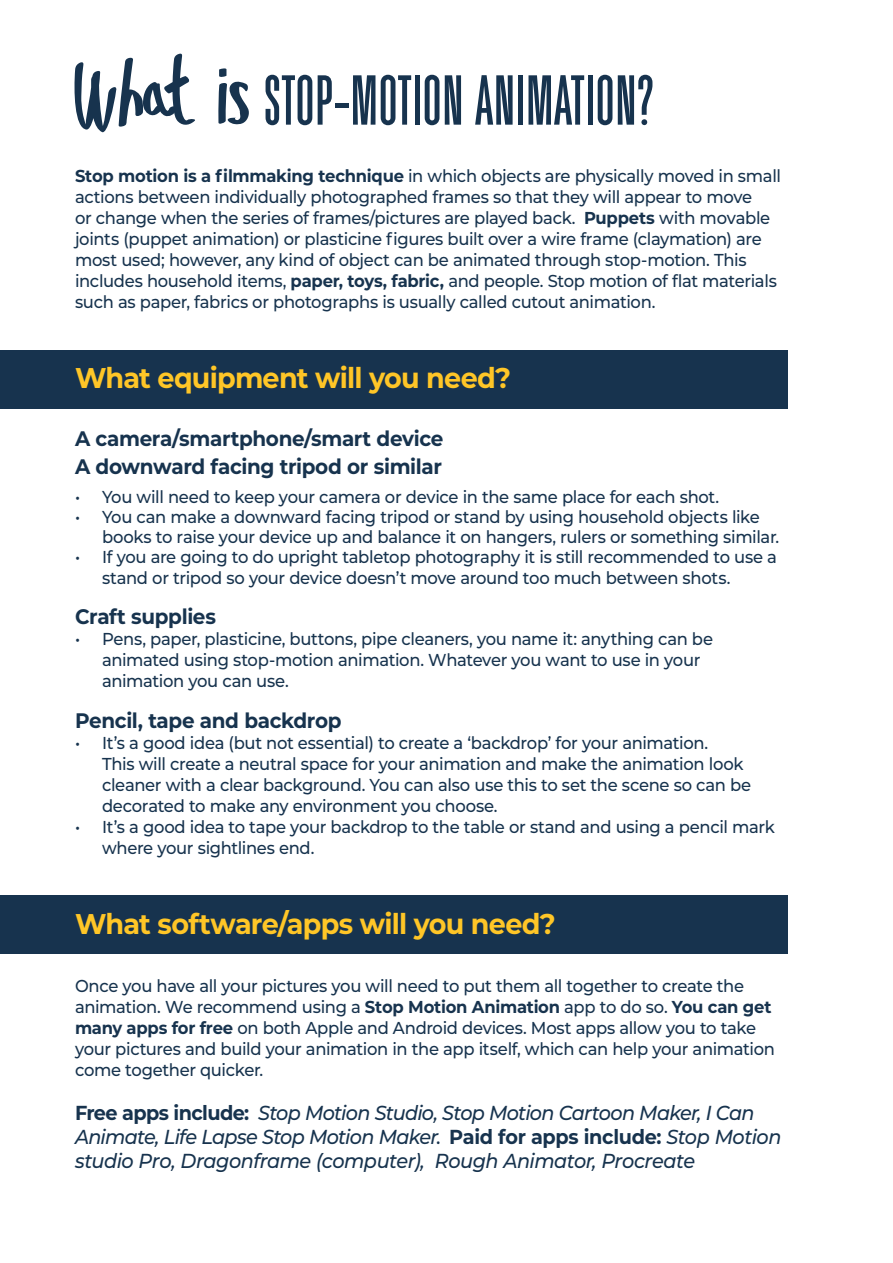
<style>
.page{position:relative;width:893px;height:1263px;background:#fff}
.page>*{position:absolute;margin:0;border:0;box-sizing:border-box;transform-origin:0 0}
.t1{font:700 180.9px "Selfish";color:#17334e;scale:.89 1}
.t2{font:70.5px "Filmotype Giant";color:#17334e}
.t3{font:700 28.5px "Montserrat";letter-spacing:-.03em;color:#ffc627;scale:.95 1}
.t4{font:700 21px/28.5px "Montserrat";letter-spacing:-.02em;color:#17334e;scale:.95 1}
.t5{font:italic 500 20.25px/24px "Montserrat";letter-spacing:-.035em;color:#17334e;scale:.95 1}
.t6{font:500 17.25px/21px "Montserrat";letter-spacing:-.02em;color:#17334e;scale:.95 1}
.s1{font-weight:700}
.s2{font-weight:700;font-style:normal}
.s3{font-style:normal}
</style>
<div class="page">
<div style="left:0;top:350px;width:787px;height:59px;background:#17334e"></div>
<div style="left:0;top:896px;width:787px;height:58px;background:#17334e"></div>
<h1 class="t1" style="left:76px;top:14px;width:196px">What is</h1>
<p class="t6" style="left:75px;top:165px;width:745px"><span class="s1">Stop motion is a filmmaking technique</span> in which objects are physically moved in small actions between individually photographed frames so that they will appear to move<br>or change when the series of frames/pictures are played back. <span class="s1">Puppets</span> with movable joints (puppet animation) or plasticine figures built over a wire frame (claymation) are most used; however, any kind of object can be animated through stop-motion. This includes household items, <span class="s1">paper, toys, fabric,</span> and people. Stop motion of flat materials such as paper, fabrics or photographs is usually called cutout animation.</p>
<h2 class="t2" style="left:263px;top:63px;width:392px">STOP-MOTION ANIMATION?</h2>
<h3 class="t3" style="left:75px;top:358px;width:461px">What equipment will you need?</h3>
<p class="t4" style="left:75px;top:423px;width:389px">A camera/smartphone/smart device<br>A downward facing tripod or similar</p>
<p class="t6" style="left:75px;top:485px;width:680px">• You will need to keep your camera or device in the same place for each shot.</p>
<p class="t6" style="left:102px;top:506px;width:714px;line-height:20.2px;text-indent:-27px">• You can make a downward facing tripod or stand by using household objects like books to raise your device up and balance it on hangers, rulers or something similar.</p>
<p class="t6" style="left:102px;top:546px;width:712px;line-height:20.2px;text-indent:-27px">• If you are going to do upright tabletop photography it is still recommended to use a stand or tripod so your device doesn’t move around too much between shots.</p>
<p class="t4" style="left:75px;top:601px;width:150px">Craft supplies</p>
<p class="t6" style="left:102px;top:628px;width:645px;text-indent:-27px">• Pens, paper, plasticine, buttons, pipe cleaners, you name it: anything can be animated using stop-motion animation. Whatever you want to use in your animation you can use.</p>
<p class="t4" style="left:75px;top:705px;width:282px">Pencil, tape and backdrop</p>
<p class="t6" style="left:102px;top:731px;width:685px;text-indent:-27px">• It’s a good idea (but not essential) to create a ‘backdrop’ for your animation.<br>This will create a neutral space for your animation and make the animation look cleaner with a clear background. You can also use this to set the scene so can be decorated to make any environment you choose.</p>
<p class="t6" style="left:102px;top:815px;width:710px;text-indent:-27px">• It’s a good idea to tape your backdrop to the table or stand and using a pencil mark where your sightlines end.</p>
<h3 class="t3" style="left:75px;top:903px;width:508px">What software/apps will you need?</h3>
<p class="t6" style="left:75px;top:974px;width:738px">Once you have all your pictures you will need to put them all together to create the animation. We recommend using a <span class="s1">Stop Motion Animation</span> app to do so. <span class="s1">You can get many apps for free</span> on both Apple and Android devices. Most apps allow you to take your pictures and build your animation in the app itself, which can help your animation come together quicker.</p>
<p class="t5" style="left:75px;top:1100px;width:745px"><span class="s2">Free apps include:</span> Stop Motion Studio, Stop Motion Cartoon Maker, I Can<br>Animate, Life Lapse Stop Motion Maker<span class="s3">.</span> <span class="s2">Paid for apps include:</span> Stop Motion studio Pro, Dragonframe (computer), Rough Animator, Procreate</p>
</div>
